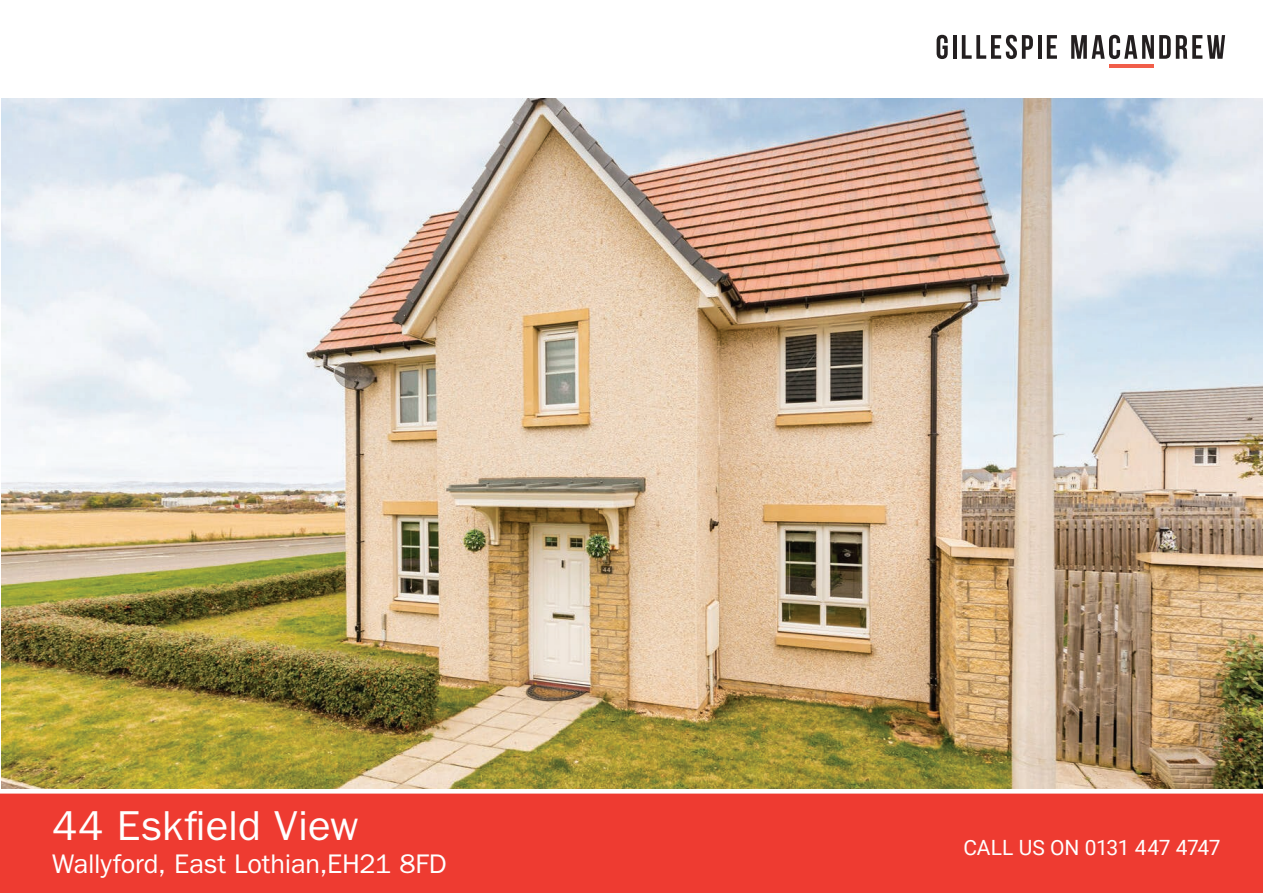
<style>
.page{position:relative;width:1263px;height:893px;background:#fff}
.page>*{position:absolute;margin:0;border:0;box-sizing:border-box;transform-origin:0 0}
._1_address{font:42px "ITC Franklin Gothic Std";color:#fff}
._1_address-2{font:27px "ITC Franklin Gothic Std";letter-spacing:-.005em;color:#fff}
.t1{font:21px "Roboto";letter-spacing:-.02em;color:#fff}
</style>
<div class="page">
<div style="left:0;top:794px;width:1263px;height:99px;background:#ee3b31"></div>
<img style="left:2px;top:99px;width:1261px;height:690px">
<hr style="left:1109px;top:64px;width:45px;height:4px;background:#f15e4a">
<svg style="left:936px;top:35px;width:12px;height:24px"></svg>
<hr style="left:953px;top:35px;width:3px;height:24px;background:#231f20">
<svg style="left:962px;top:35px;width:71px;height:24px"></svg>
<hr style="left:1038px;top:35px;width:3px;height:24px;background:#231f20">
<svg style="left:1047px;top:35px;width:10px;height:24px"></svg>
<svg style="left:1071px;top:35px;width:154px;height:24px"></svg>
<p class="_1_address" style="left:52px;top:801px;width:308px">44 Eskfield View</p>
<p class="_1_address-2" style="left:52px;top:848px;width:396px">Wallyford, East Lothian,EH21 8FD</p>
<p class="t1" style="left:963px;top:833px;width:259px">CALL US ON 0131 447 4747</p>
</div>
